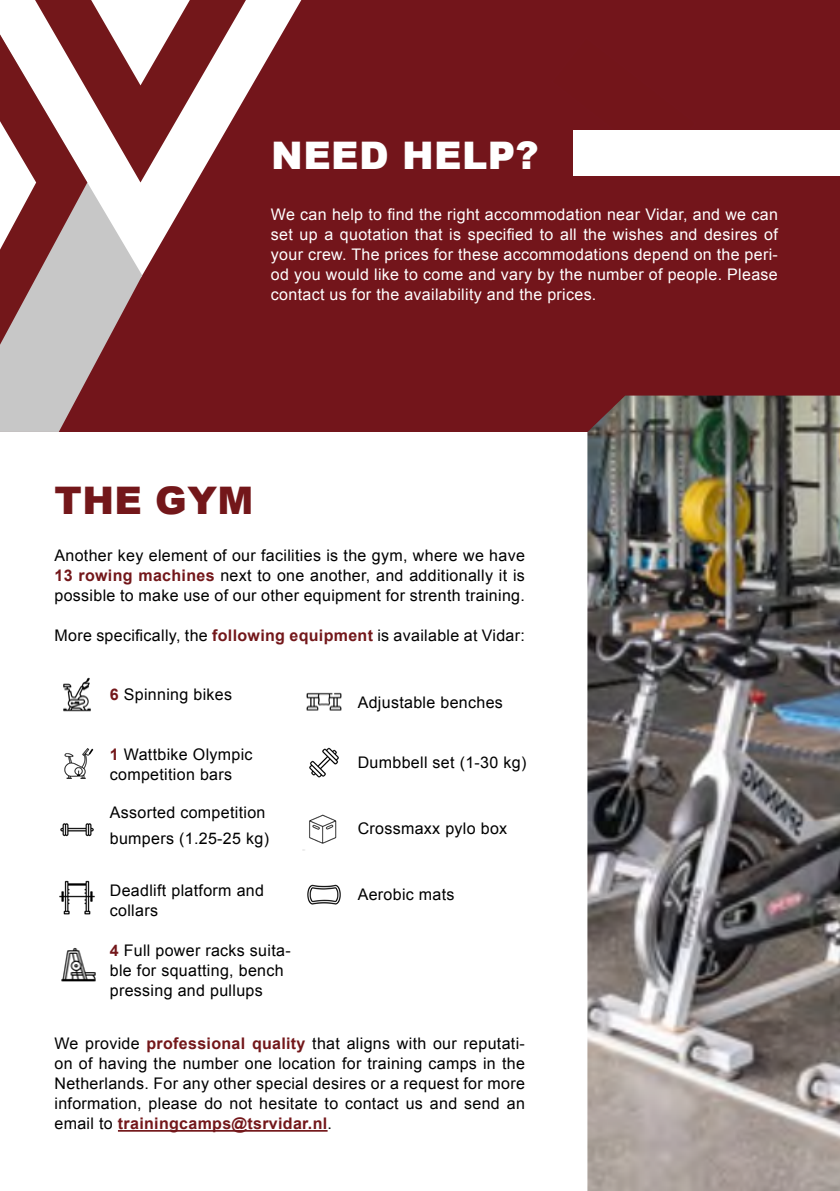
<style>
.page{position:relative;width:840px;height:1191px;background:#fff}
.page>*{position:absolute;margin:0;border:0;box-sizing:border-box;transform-origin:0 0}
.t1{font:900 38px "Arial";letter-spacing:.01em;color:#fff}
.t2{font:900 38px "Arial";letter-spacing:.01em;color:#73171a}
.t3{font:16px/20px "Arial";letter-spacing:.02em;color:#000}
.t4{font:16px/20px "Arial";letter-spacing:.02em;color:#fff;text-align:justify}
.s1{font-weight:700;color:#73171a}
</style>
<div class="page">
<div style="left:0;top:0;width:839px;height:432px;background:#73151b"></div>
<svg style="left:246px;top:0;width:55px;height:96px"></svg>
<svg style="left:0;top:345px;width:105px;height:87px;fill:#c7c7c7"></svg>
<svg style="left:0;top:0;width:246px;height:345px"></svg>
<div style="left:573px;top:130px;width:266px;height:46px;background:#fff"></div>
<hr style="left:118px;top:1130px;width:209px;height:1px;background:#73171a">
<img style="left:64px;top:748px;width:30px;height:31px">
<img style="left:309px;top:747px;width:30px;height:31px">
<img style="left:63px;top:677px;width:28px;height:35px">
<img style="left:306px;top:692px;width:36px;height:19px">
<img style="left:60px;top:823px;width:34px;height:14px">
<img style="left:302px;top:814px;width:35px;height:37px">
<img style="left:59px;top:880px;width:36px;height:35px">
<img style="left:307px;top:884px;width:34px;height:21px">
<img style="left:61px;top:947px;width:35px;height:35px">
<img style="left:587px;top:395px;width:252px;height:796px">
<h1 class="t1" style="left:271px;top:128px;width:269px">NEED HELP?</h1>
<p class="t4" style="left:271px;top:204px;width:508px">We can help to find the right accommodation near Vidar, and we can set up a quotation that is specified to all the wishes and desires of your crew. The prices for these accommodations depend on the peri&shy;od you would like to come and vary by the number of people. Please contact us for the availability and the prices.</p>
<h1 class="t2" style="left:54px;top:473px;width:200px">THE GYM</h1>
<p class="t3" style="left:54px;top:546px;width:471px;text-align:justify">Another key element of our facilities is the gym, where we have <span class="s1">13 rowing machines</span> next to one another, and additionally it is possible to make use of our other equipment for strenth training.</p>
<p class="t3" style="left:54px;top:626px;width:471px">More specifically, the <span class="s1">following equipment</span> is available at Vidar:</p>
<p class="t3" style="left:110px;top:685px;width:124px"><span class="s1">6</span> Spinning bikes</p>
<p class="t3" style="left:110px;top:745px;width:144px"><span class="s1">1</span> Wattbike Olympic competition bars</p>
<p class="t3" style="left:110px;top:800px;width:161px;line-height:26px">Assorted competition bumpers (1.25-25 kg)</p>
<p class="t3" style="left:110px;top:881px;width:156px">Deadlift platform and collars</p>
<p class="t3" style="left:110px;top:941px;width:182px"><span class="s1">4</span> Full power racks suita&shy;ble for squatting, bench pressing and pullups</p>
<p class="t3" style="left:357px;top:692px;width:147px">Adjustable benches</p>
<p class="t3" style="left:357px;top:752px;width:170px">Dumbbell set (1-30 kg)</p>
<p class="t3" style="left:357px;top:818px;width:151px">Crossmaxx pylo box</p>
<p class="t3" style="left:357px;top:884px;width:98px">Aerobic mats</p>
<p class="t3" style="left:54px;top:1033px;width:471px;text-align:justify">We provide <span class="s1">professional quality</span> that aligns with our reputati&shy;on of having the number one location for training camps in the Netherlands. For any other special desires or a request for more information, please do not hesitate to contact us and send an email to <span class="s1">trainingcamps@tsrvidar.nl</span>.</p>
</div>
